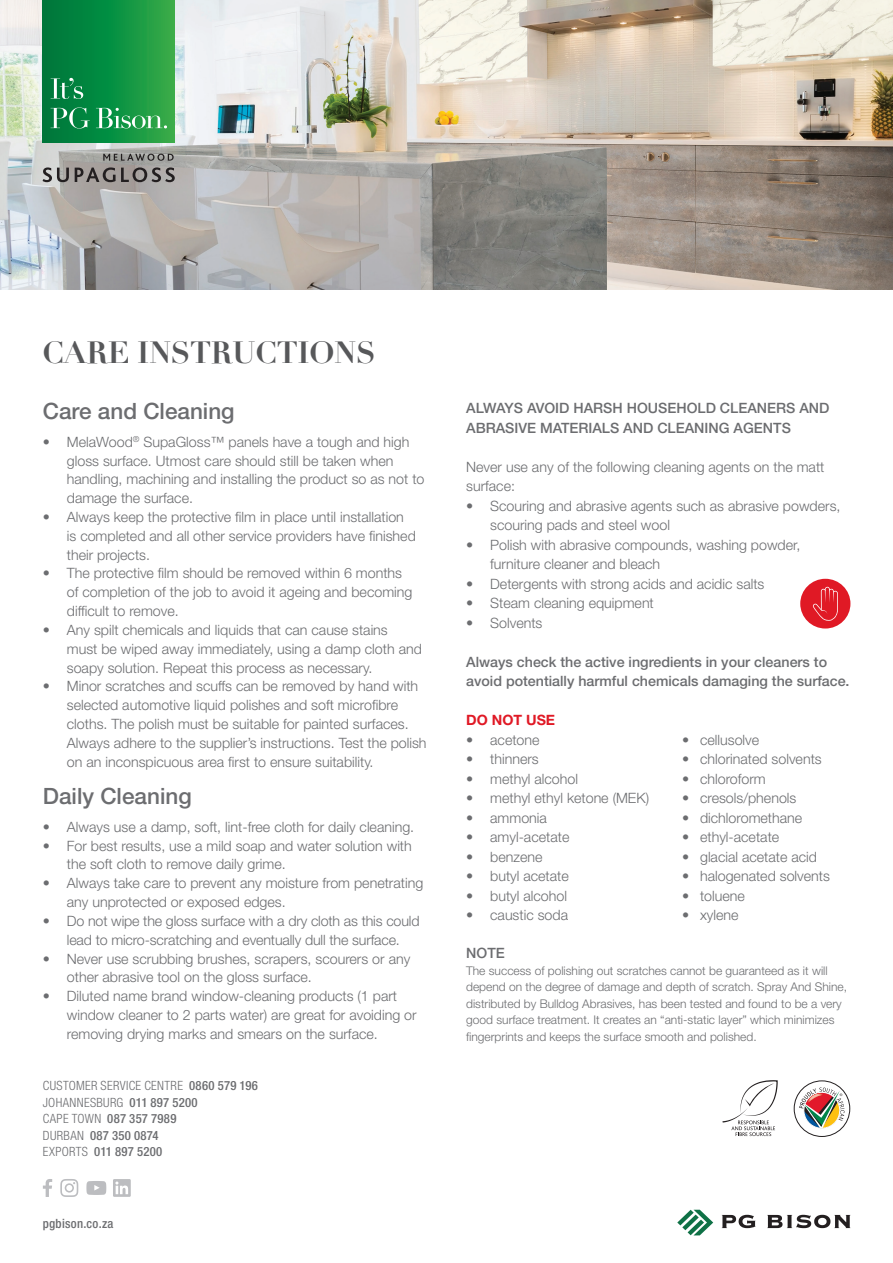
<style>
.page{position:relative;width:893px;height:1263px;background:#fff}
.page>*{position:absolute;margin:0;border:0;box-sizing:border-box;transform-origin:0 0}
.t1{font:700 30px "Didot";letter-spacing:-.01em;color:#57585a}
.t2{font:500 22.5px "Helvetica Neue LT Std";color:#6c6d70}
.t3{font:300 14.25px/18.8px "Helvetica Neue LT Std";color:#6c6d70}
.t4{font:500 14.25px/19.5px "Helvetica Neue LT Std";color:#6c6d70}
.t5{font:700 14.25px "Helvetica Neue LT Std";color:#e01925}
.t6{font:300 condensed 12.75px/16.5px "Helvetica Neue";letter-spacing:.025em;color:#6c6d70}
.t7{font:500 condensed 12.75px "Helvetica Neue";letter-spacing:.02em;color:#6c6d70}
.t8{font:300 12px/16.5px "Helvetica Neue LT Std";color:#6c6d70}
.s1{font-weight:500}
</style>
<div class="page">
<img style="left:0;top:0;width:893px;height:289px">
<svg style="left:42px;top:0;width:133px;height:143px;background:#109041"></svg>
<svg style="left:51px;top:107px;width:116px;height:22px;background:#3fa668"></svg>
<svg style="left:51px;top:78px;width:32px;height:21px"></svg>
<svg style="left:722px;top:1215px;width:128px;height:13px"></svg>
<svg style="left:677px;top:1210px;width:36px;height:25px"></svg>
<svg style="left:794px;top:1081px;width:56px;height:55px"></svg>
<div style="left:794px;top:1081px;width:56px;height:55px;border:1px solid #231f20;border-radius:50%"></div>
<svg style="left:799px;top:1087px;width:46px;height:43px"></svg>
<svg style="left:43px;top:1179px;width:9px;height:18px"></svg>
<svg style="left:60px;top:1179px;width:18px;height:18px"></svg>
<svg style="left:86px;top:1181px;width:20px;height:14px"></svg>
<svg style="left:113px;top:1179px;width:18px;height:18px"></svg>
<svg style="left:722px;top:1080px;width:56px;height:56px"></svg>
<svg style="left:103px;top:154px;width:71px;height:7px"></svg>
<svg style="left:43px;top:167px;width:132px;height:15px;background:#7f7a79"></svg>
<div style="left:800px;top:579px;width:50px;height:49px;background:#e01925;border-radius:50%"></div>
<svg style="left:813px;top:587px;width:25px;height:34px"></svg>
<h1 class="t1" style="left:43px;top:334px;width:334px">CARE INSTRUCTIONS</h1>
<h2 class="t2" style="left:43px;top:398px;width:193px">Care and Cleaning</h2>
<p class="t3" style="left:67px;top:432px;width:359px;text-indent:-24px">• MelaWood<sup>®</sup> SupaGloss™ panels have a tough and high gloss surface. Utmost care should still be taken when handling, machining and installing the product so as not to damage the surface.</p>
<p class="t3" style="left:67px;top:507px;width:350px;text-indent:-24px">• Always keep the protective film in place until installation is completed and all other service providers have finished their projects.</p>
<p class="t3" style="left:67px;top:564px;width:347px;text-indent:-24px">• The protective film should be removed within 6 months of completion of the job to avoid it ageing and becoming difficult to remove.</p>
<p class="t3" style="left:67px;top:620px;width:356px;text-indent:-24px">• Any spilt chemicals and liquids that can cause stains must be wiped away immediately, using a damp cloth and soapy solution. Repeat this process as necessary.</p>
<p class="t3" style="left:67px;top:677px;width:361px;text-indent:-24px">• Minor scratches and scuffs can be removed by hand with selected automotive liquid polishes and soft microfibre cloths. The polish must be suitable for painted surfaces.<br>Always adhere to the supplier’s instructions. Test the polish on an inconspicuous area first to ensure suitability.</p>
<h2 class="t2" style="left:43px;top:783px;width:150px">Daily Cleaning</h2>
<p class="t3" style="left:43px;top:817px;width:373px">• Always use a damp, soft, lint-free cloth for daily cleaning.</p>
<p class="t3" style="left:67px;top:836px;width:346px;text-indent:-24px">• For best results, use a mild soap and water solution with the soft cloth to remove daily grime.</p>
<p class="t3" style="left:67px;top:873px;width:358px;text-indent:-24px">• Always take care to prevent any moisture from penetrating any unprotected or exposed edges.</p>
<p class="t3" style="left:43px;top:911px;width:378px;text-align:center">• Do not wipe the gloss surface with a dry cloth as this could lead to micro-scratching and eventually dull the surface.</p>
<p class="t3" style="left:67px;top:949px;width:345px;text-indent:-24px">• Never use scrubbing brushes, scrapers, scourers or any other abrasive tool on the gloss surface.</p>
<p class="t3" style="left:67px;top:986px;width:351px;line-height:19.2px;text-indent:-24px">• Diluted name brand window-cleaning products (1 part window cleaner to 2 parts water) are great for avoiding or removing drying marks and smears on the surface.</p>
<p class="t6" style="left:43px;top:1077px;width:217px">CUSTOMER SERVICE CENTRE <span class="s1">0860 579 196<br></span>JOHANNESBURG <span class="s1">011 897 5200<br></span>CAPE TOWN <span class="s1">087 357 7989<br></span>DURBAN <span class="s1">087 350 0874<br></span>EXPORTS <span class="s1">011 897 5200</span></p>
<p class="t7" style="left:43px;top:1216px;width:72px">pgbison.co.za</p>
<p class="t4" style="left:466px;top:398px;width:365px">ALWAYS AVOID HARSH HOUSEHOLD CLEANERS AND<br>ABRASIVE MATERIALS AND CLEANING AGENTS</p>
<p class="t3" style="left:466px;top:457px;width:360px;line-height:19.5px">Never use any of the following cleaning agents on the matt surface:</p>
<p class="t3" style="left:490px;top:496px;width:352px;line-height:19.5px;text-indent:-24px">• Scouring and abrasive agents such as abrasive powders, scouring pads and steel wool</p>
<p class="t3" style="left:490px;top:535px;width:312px;line-height:19.5px;text-indent:-24px">• Polish with abrasive compounds, washing powder, furniture cleaner and bleach</p>
<p class="t3" style="left:466px;top:574px;width:300px">• Detergents with strong acids and acidic salts</p>
<p class="t3" style="left:466px;top:594px;width:189px">• Steam cleaning equipment</p>
<p class="t3" style="left:466px;top:613px;width:78px">• Solvents</p>
<p class="t4" style="left:466px;top:652px;width:385px">Always check the active ingredients in your cleaners to avoid potentially harmful chemicals damaging the surface.</p>
<p class="t5" style="left:466px;top:711px;width:90px">DO NOT USE</p>
<p class="t3" style="left:466px;top:730px;width:75px">• acetone</p>
<p class="t3" style="left:682px;top:730px;width:78px">• cellusolve</p>
<p class="t3" style="left:466px;top:750px;width:74px">• thinners</p>
<p class="t3" style="left:682px;top:750px;width:141px">• chlorinated solvents</p>
<p class="t3" style="left:466px;top:769px;width:113px">• methyl alcohol</p>
<p class="t3" style="left:682px;top:769px;width:85px">• chloroform</p>
<p class="t3" style="left:466px;top:789px;width:184px">• methyl ethyl ketone (MEK)</p>
<p class="t3" style="left:682px;top:789px;width:116px">• cresols/phenols</p>
<p class="t3" style="left:466px;top:808px;width:82px">• ammonia</p>
<p class="t3" style="left:682px;top:808px;width:122px">• dichloromethane</p>
<p class="t3" style="left:466px;top:828px;width:105px">• amyl-acetate</p>
<p class="t3" style="left:682px;top:828px;width:99px">• ethyl-acetate</p>
<p class="t3" style="left:466px;top:847px;width:78px">• benzene</p>
<p class="t3" style="left:682px;top:847px;width:136px">• glacial acetate acid</p>
<p class="t3" style="left:466px;top:867px;width:104px">• butyl acetate</p>
<p class="t3" style="left:682px;top:867px;width:149px">• halogenated solvents</p>
<p class="t3" style="left:466px;top:886px;width:102px">• butyl alcohol</p>
<p class="t3" style="left:682px;top:886px;width:64px">• toluene</p>
<p class="t3" style="left:466px;top:906px;width:103px">• caustic soda</p>
<p class="t3" style="left:682px;top:906px;width:58px">• xylene</p>
<p class="t4" style="left:466px;top:943px;width:40px">NOTE</p>
<p class="t8" style="left:466px;top:962px;width:382px">The success of polishing out scratches cannot be guaranteed as it will depend on the degree of damage and depth of scratch. Spray And Shine, distributed by Bulldog Abrasives, has been tested and found to be a very good surface treatment. It creates an “anti-static layer” which minimizes fingerprints and keeps the surface smooth and polished.</p>
</div>
